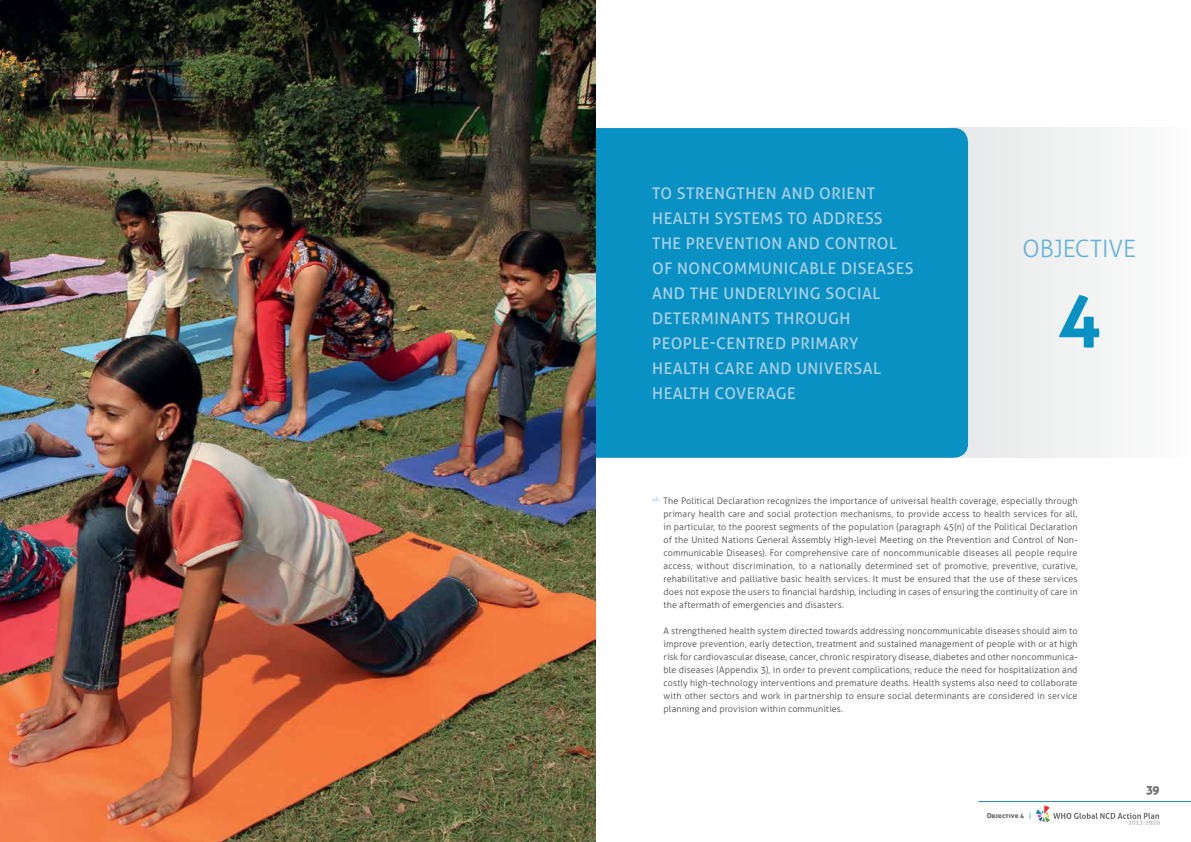
<style>
.page{position:relative;width:1191px;height:842px;background:#fff}
.page>*{position:absolute;margin:0;border:0;box-sizing:border-box;transform-origin:0 0}
.t1{font:700 72px "Aller";color:#0a91c3}
.t2{font:300 24px "Aller";letter-spacing:-.005em;color:#62b2da}
.t3{font:16px/25px "Aller";letter-spacing:.03em;color:#b0d3e9}
.t4{font:12px "Aller Display";color:#6d6e71}
.t5{font:300 9px/13px "Aller";letter-spacing:.015em;color:#414042;text-align:justify}
.t6{font:7px "Aller Display";color:#6d6e71}
.s1{font-family:"Aller";font-weight:300;color:#1f83ba}
</style>
<div class="page">
<hr style="left:978px;top:801px;width:213px;height:1px;background:#1f83ba">
<svg style="left:1035px;top:806px;width:124px;height:19px"></svg>
<div style="left:950px;top:128px;width:241px;height:330px;background:#f2f2f3"></div>
<div style="left:595px;top:128px;width:373px;height:330px;background:#0a91c3"></div>
<img style="left:0;top:0;width:595px;height:842px">
<h3 class="t3" style="left:652px;top:181px;width:263px">TO STRENGTHEN AND ORIENT<br>HEALTH SYSTEMS TO ADDRESS<br>THE PREVENTION AND CONTROL<br>OF NONCOMMUNICABLE DISEASES<br>AND THE UNDERLYING SOCIAL<br>DETERMINANTS THROUGH<br>PEOPLE-CENTRED PRIMARY<br>HEALTH CARE AND UNIVERSAL<br>HEALTH COVERAGE</h3>
<h2 class="t2" style="left:1022px;top:234px;width:115px">OBJECTIVE</h2>
<h1 class="t1" style="left:1057px;top:273px;width:45px">4</h1>
<p class="t5" style="left:663px;top:494px;width:415px;text-indent:-11px"><sup>46.</sup> The Political Declaration recognizes the importance of universal health coverage, especially through primary health care and social protection mechanisms, to provide access to health services for all, in particular, to the poorest segments of the population (paragraph 45(n) of the Political Declaration of the United Nations General Assembly High-level Meeting on the Prevention and Control of Non&shy;communicable Diseases). For comprehensive care of noncommunicable diseases all people require access, without discrimination, to a nationally determined set of promotive, preventive, curative, rehabilitative and palliative basic health services. It must be ensured that the use of these services does not expose the users to financial hardship, including in cases of ensuring the continuity of care in the aftermath of emergencies and disasters.</p>
<p class="t5" style="left:663px;top:624px;width:415px">A strengthened health system directed towards addressing noncommunicable diseases should aim to improve prevention, early detection, treatment and sustained management of people with or at high risk for cardiovascular disease, cancer, chronic respiratory disease, diabetes and other noncommunica&shy;ble diseases (Appendix 3), in order to prevent complications, reduce the need for hospitalization and costly high-technology interventions and premature deaths. Health systems also need to collaborate with other sectors and work in partnership to ensure social determinants are considered in service planning and provision within communities.</p>
<p class="t6" style="left:986px;top:811px;width:46px">Objective 4 <span class="s1">|</span></p>
<h3 class="t4" style="left:1146px;top:782px;width:15px">39</h3>
</div>
